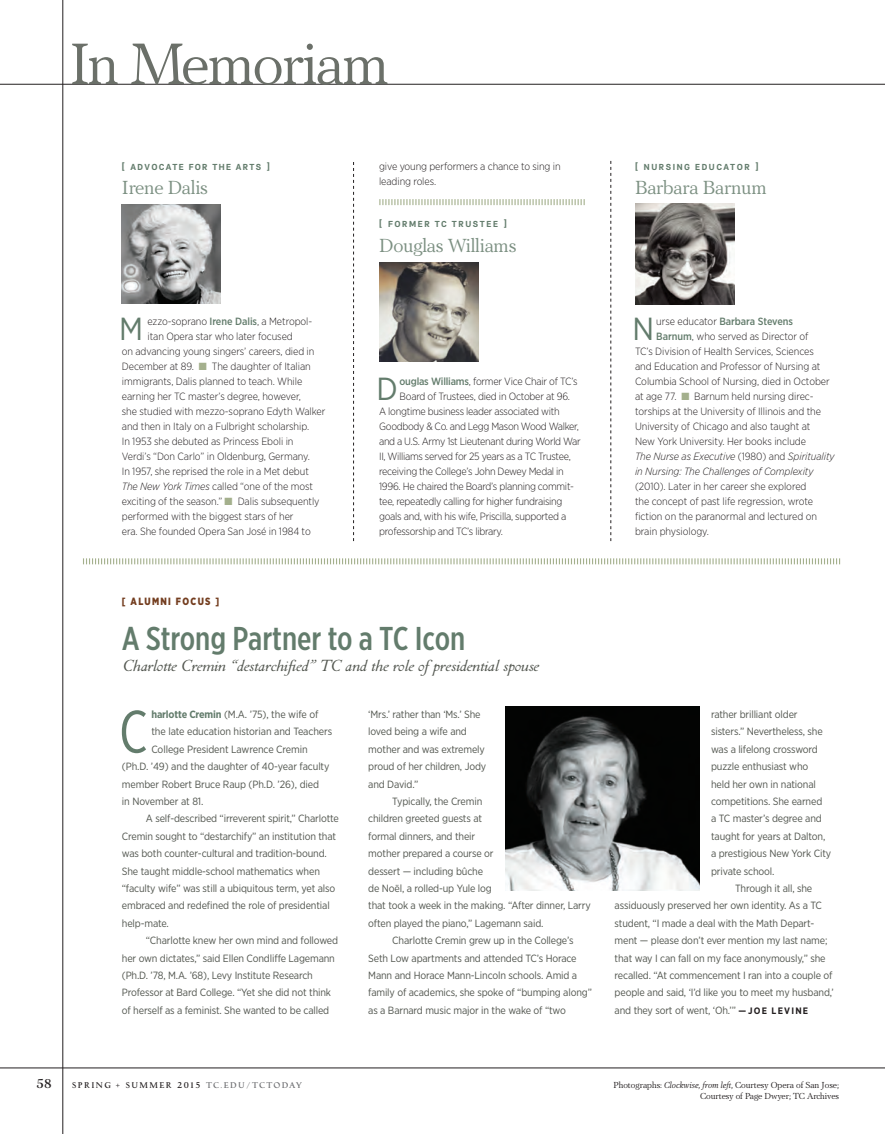
<style>
.page{position:relative;width:885px;height:1134px;background:#fff}
.page>*{position:absolute;margin:0;border:0;box-sizing:border-box;transform-origin:0 0}
.t1{font:60.15px "Gotham X Narrow";color:#637c6c}
.t2{font:60px "PF Regal Text Pro Regular A";letter-spacing:-.03em;color:#6b7069}
.t3{font:500 33px "Gotham X Narrow";color:#637c6c}
.t4{font:31.95px "Gotham Narrow";color:#637c6c}
.t5{font:19.5px "PF Regal Text Pro Regular A";letter-spacing:-.01em;color:#7c9082}
.t6{font:italic 17.4px "Pastonchi";letter-spacing:-.005em;color:#52564f}
.t7{font:500 13.5px "PF Regal Text Pro";color:#231f20}
.t8{font:10.5px/17.4px "Gotham Narrow";letter-spacing:-.015em;color:#52564f}
.t9{font:300 10.5px/15px "Gotham Narrow";letter-spacing:-.005em;color:#231f20}
.t10{font:300 10.5px "Gotham Narrow";letter-spacing:-.025em;color:#231f20}
.t11{font:300 10.5px "Gotham Narrow";letter-spacing:-.03em;color:#231f20}
.t12{font:italic 300 10.5px "Gotham Narrow";letter-spacing:-.005em;color:#231f20}
.t13{font:500 10.5px "Gotham Narrow";letter-spacing:-.005em;color:#637c6c}
.t14{font:900 10.5px "Gotham Narrow";letter-spacing:.14em;color:#733d1f;scale:.9 1}
.t15{font:9px "PF Regal Text Pro Regular A";color:#231f20}
.body___rag____tc{font:700 9px "PF Encore Sans Pro";letter-spacing:.19em;color:#637c6c;scale:.9 1}
.t16{font:9px "Pastonchi MT Titling";letter-spacing:.16em;color:#231f20}
.body___rag____tc-2{font:700 9px "PF Encore Sans Pro";letter-spacing:.16em;color:#637c6c;scale:.9 1}
.s1{font-size:10.5px}
.s2{font-weight:500;color:#637c6c}
.s3{color:#a4b08d}
.s4{font-style:italic}
.s5{font-weight:300;color:#231f20}
.s6{font-style:normal}
.s7{font-weight:700;color:#637c6c}
.s8{font-weight:700;font-size:9.3px;color:#231f20}
.s9{font-family:"Pastonchi"}
.s10{color:#6c6d70}
.s11{font-family:"PF Regal Text Pro Regular A Italic"}
</style>
<div class="page">
<hr style="left:884px;top:84px;width:1px;height:984px;background:#eff1e9">
<hr style="left:62px;top:0;width:1px;height:1134px;background:#231f20">
<hr style="left:0;top:84px;width:884px;height:1px;background:#231f20">
<svg style="left:83px;top:558px;width:757px;height:7px"></svg>
<img style="left:505px;top:706px;width:193px;height:185px">
<svg style="left:353px;top:162px;width:1px;height:379px"></svg>
<svg style="left:610px;top:161px;width:1px;height:380px"></svg>
<img style="left:379px;top:263px;width:99px;height:99px">
<img style="left:635px;top:204px;width:99px;height:100px">
<svg style="left:379px;top:199px;width:205px;height:6px"></svg>
<img style="left:122px;top:204px;width:98px;height:99px">
<hr style="left:0;top:1068px;width:884px;height:1px;background:#231f20">
<p class="t2" style="left:69px;top:30px;width:321px">In Memoriam</p>
<p class="body___rag____tc-2" style="left:122px;top:161px;width:166px"><span class="s1">[</span> ADVOCATE FOR THE ARTS <span class="s1">]</span></p>
<p class="t5" style="left:122px;top:176px;width:88px">Irene Dalis</p>
<p class="t9" style="left:379px;top:158px;width:183px">give young performers a chance to sing in leading roles.</p>
<p class="body___rag____tc" style="left:379px;top:218px;width:143px"><span class="s1">[</span> FORMER TC TRUSTEE <span class="s1">]</span></p>
<p class="t5" style="left:379px;top:234px;width:139px">Douglas Williams</p>
<p class="body___rag____tc" style="left:634px;top:161px;width:139px"><span class="s1">[</span> NURSING EDUCATOR <span class="s1">]</span></p>
<p class="t5" style="left:634px;top:176px;width:133px">Barbara Barnum</p>
<p class="t4" style="left:119px;top:309px;width:25px">M</p>
<p class="t9" style="left:147px;top:314px;width:166px">ezzo-soprano <span class="s2">Irene Dalis</span>, a Metropol-</p>
<p class="t9" style="left:147px;top:329px;width:147px">itan Opera star who later focused</p>
<p class="t9" style="left:122px;top:344px;width:194px">on advancing young singers’ careers, died in</p>
<p class="t9" style="left:122px;top:359px;width:190px">December at 89. <span class="s3">■</span> The daughter of Italian</p>
<p class="t9" style="left:122px;top:374px;width:182px">immigrants, Dalis planned to teach. While</p>
<p class="t9" style="left:122px;top:389px;width:181px">earning her TC master’s degree, however,</p>
<p class="t9" style="left:122px;top:404px;width:205px">she studied with mezzo-soprano Edyth Walker</p>
<p class="t9" style="left:122px;top:419px;width:189px">and then in Italy on a Fulbright scholarship.</p>
<p class="t9" style="left:122px;top:434px;width:173px">In 1953 she debuted as Princess Eboli in</p>
<p class="t9" style="left:122px;top:449px;width:189px">Verdi’s “Don Carlo” in Oldenburg, Germany.</p>
<p class="t9" style="left:122px;top:464px;width:188px">In 1957, she reprised the role in a Met debut</p>
<p class="t9" style="left:122px;top:479px;width:193px"><span class="s4">The New York Times</span> called “one of the most</p>
<p class="t9" style="left:122px;top:494px;width:199px">exciting of the season.” <span class="s3">■</span> Dalis subsequently</p>
<p class="t9" style="left:122px;top:509px;width:173px">performed with the biggest stars of her</p>
<p class="t9" style="left:122px;top:524px;width:190px">era. She founded Opera San José in 1984 to</p>
<p class="t4" style="left:376px;top:369px;width:23px">D</p>
<p class="t9" style="left:399px;top:373px;width:179px"><span class="s2">ouglas Williams</span>, former Vice Chair of TC’s</p>
<p class="t9" style="left:399px;top:388px;width:172px">Board of Trustees, died in October at 96.</p>
<p class="t10" style="left:379px;top:405px;width:182px">A longtime business leader associated with</p>
<p class="t11" style="left:379px;top:420px;width:201px">Goodbody &amp; Co. and Legg Mason Wood Walker,</p>
<p class="t11" style="left:379px;top:435px;width:203px">and a U.S. Army 1st Lieutenant during World War</p>
<p class="t11" style="left:379px;top:450px;width:193px">II, Williams served for 25 years as a TC Trustee,</p>
<p class="t10" style="left:379px;top:465px;width:186px">receiving the College’s John Dewey Medal in</p>
<p class="t10" style="left:379px;top:480px;width:196px">1996. He chaired the Board’s planning commit-</p>
<p class="t10" style="left:379px;top:495px;width:185px">tee, repeatedly calling for higher fundraising</p>
<p class="t10" style="left:379px;top:510px;width:189px">goals and, with his wife, Priscilla, supported a</p>
<p class="t10" style="left:379px;top:525px;width:125px">professorship and TC’s library.</p>
<p class="t4" style="left:632px;top:309px;width:23px">N</p>
<p class="t13" style="left:656px;top:315px;width:138px"><span class="s5">urse educator</span> Barbara Stevens</p>
<p class="t9" style="left:656px;top:329px;width:154px"><span class="s2">Barnum</span>, who served as Director of</p>
<p class="t9" style="left:634px;top:344px;width:180px">TC’s Division of Health Services, Sciences</p>
<p class="t9" style="left:634px;top:359px;width:187px">and Education and Professor of Nursing at</p>
<p class="t9" style="left:634px;top:374px;width:196px">Columbia School of Nursing, died in October</p>
<p class="t9" style="left:634px;top:389px;width:180px">at age 77. <span class="s3">■</span> Barnum held nursing direc-</p>
<p class="t9" style="left:634px;top:404px;width:187px">torships at the University of Illinois and the</p>
<p class="t9" style="left:634px;top:419px;width:177px">University of Chicago and also taught at</p>
<p class="t9" style="left:634px;top:434px;width:172px">New York University. Her books include</p>
<p class="t12" style="left:634px;top:450px;width:201px">The Nurse as Executive <span class="s6">(1980) and</span> Spirituality</p>
<p class="t12" style="left:634px;top:465px;width:180px">in Nursing: The Challenges of Complexity</p>
<p class="t9" style="left:634px;top:479px;width:173px">(2010). Later in her career she explored</p>
<p class="t9" style="left:634px;top:494px;width:180px">the concept of past life regression, wrote</p>
<p class="t9" style="left:634px;top:509px;width:183px">fiction on the paranormal and lectured on</p>
<p class="t9" style="left:634px;top:524px;width:75px">brain physiology.</p>
<p class="t14" style="left:122px;top:594px;width:110px">[ ALUMNI FOCUS ]</p>
<p class="t3" style="left:122px;top:619px;width:345px">A Strong Partner to a TC Icon</p>
<p class="t6" style="left:122px;top:656px;width:418px">Charlotte Cremin “destarchified” TC and the role of presidential spouse</p>
<p class="t1" style="left:119px;top:696px;width:30px">C</p>
<p class="t8" style="left:151px;top:705px;width:168px"><span class="s7">harlotte Cremin</span> (M.A. ’75), the wife of</p>
<p class="t8" style="left:151px;top:723px;width:182px">the late education historian and Teachers</p>
<p class="t8" style="left:151px;top:740px;width:158px">College President Lawrence Cremin</p>
<p class="t8" style="left:122px;top:758px;width:209px">(Ph.D. ’49) and the daughter of 40-year faculty</p>
<p class="t8" style="left:122px;top:775px;width:199px">member Robert Bruce Raup (Ph.D. ’26), died</p>
<p class="t8" style="left:122px;top:792px;width:83px">in November at 81.</p>
<p class="t8" style="left:122px;top:810px;width:218px;text-indent:24px">A self-described “irreverent spirit,” Charlotte Cremin sought to “destarchify” an institution that was both counter-cultural and tradition-bound.<br>She taught middle-school mathematics when “faculty wife” was still a ubiquitous term, yet also embraced and redefined the role of presidential help-mate.</p>
<p class="t8" style="left:122px;top:932px;width:218px;text-indent:24px">“Charlotte knew her own mind and followed her own dictates,” said Ellen Condliffe Lagemann (Ph.D. ’78, M.A. ’68), Levy Institute Research Professor at Bard College. “Yet she did not think of herself as a feminist. She wanted to be called</p>
<p class="t8" style="left:368px;top:705px;width:119px">‘Mrs.’ rather than ‘Ms.’ She loved being a wife and mother and was extremely proud of her children, Jody and David.”</p>
<p class="t8" style="left:368px;top:792px;width:224px;text-indent:24px">Typically, the Cremin<br>children greeted guests at<br>formal dinners, and their<br>mother prepared a course or<br>dessert — including bûche<br>de Noël, a rolled-up Yule log<br>that took a week in the making. “After dinner, Larry often played the piano,” Lagemann said.</p>
<p class="t8" style="left:368px;top:932px;width:225px;text-indent:24px">Charlotte Cremin grew up in the College’s Seth Low apartments and attended TC’s Horace Mann and Horace Mann-Lincoln schools. Amid a family of academics, she spoke of “bumping along” as a Barnard music major in the wake of “two</p>
<p class="t8" style="left:710px;top:705px;width:121px">rather brilliant older sisters.” Nevertheless, she was a lifelong crossword puzzle enthusiast who<br>held her own in national competitions. She earned<br>a TC master’s degree and taught for years at Dalton, a prestigious New York City private school.</p>
<p class="t8" style="left:614px;top:879px;width:221px;text-indent:120px">Through it all, she assiduously preserved her own identity. As a TC student, “I made a deal with the Math Depart&shy;ment — please don’t ever mention my last name; that way I can fall on my face anonymously,” she recalled. “At commencement I ran into a couple of people and said, ‘I’d like you to meet my husband,’ and they sort of went, ‘Oh.’” <span class="s8">— JOE LEVINE</span></p>
<p class="t7" style="left:36px;top:1075px;width:17px">58</p>
<p class="t16" style="left:72px;top:1080px;width:231px">SPRING <span class="s9">+</span> SUMMER 2015 <span class="s10">TC.EDU/TCTODAY</span></p>
<p class="t15" style="left:613px;top:1080px;width:227px">Photographs: <span class="s11">Clockwise, from left</span>, Courtesy Opera of San Jose;</p>
<p class="t15" style="left:699px;top:1091px;width:141px">Courtesy of Page Dwyer; TC Archives</p>
</div>
